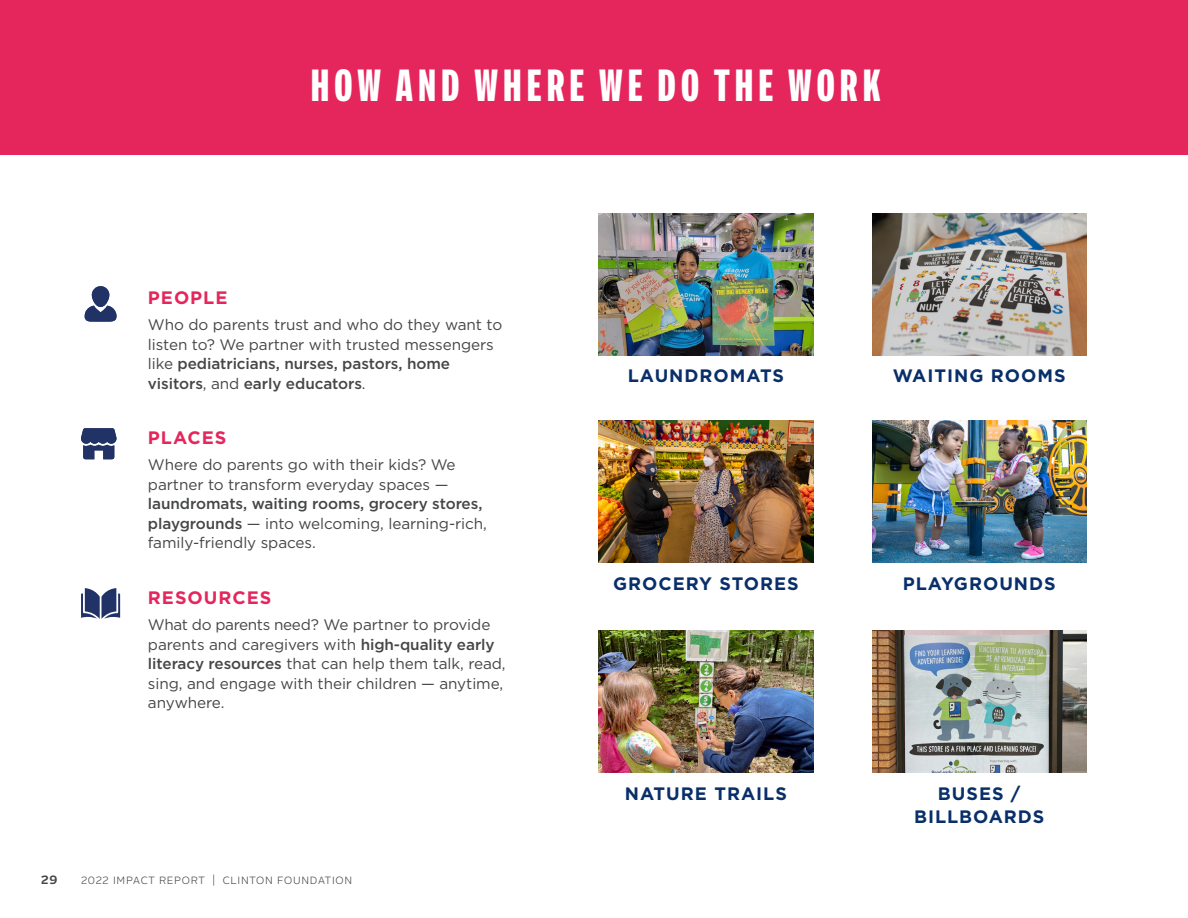
<style>
.page{position:relative;width:1188px;height:918px;background:#fff}
.page>*{position:absolute;margin:0;border:0;box-sizing:border-box;transform-origin:0 0}
.t1{font:900 45px "Alrightv 2 Compressed";letter-spacing:.1em;color:#fff}
.t2{font:700 18px/23.2px "Gotham";letter-spacing:.055em;color:#092f6a;text-align:center}
.t3{font:700 18px "Gotham";letter-spacing:.055em;color:#e5265c}
.t4{font:15.3px/19.5px "Gotham";letter-spacing:-.005em;color:#454647}
.t5{font:700 12px "Alrightv 2 Normal";color:#454647}
.t6{font:300 10.5px "Alrightv 2 Normal";letter-spacing:.075em;color:#454647}
.s1{font-weight:500}
</style>
<div class="page">
<div style="left:0;top:0;width:1188px;height:154px;background:#e5265c"></div>
<svg style="left:84px;top:286px;width:33px;height:36px"></svg>
<svg style="left:81px;top:428px;width:36px;height:31px"></svg>
<svg style="left:81px;top:588px;width:39px;height:31px"></svg>
<img style="left:599px;top:421px;width:214px;height:141px">
<img style="left:599px;top:631px;width:214px;height:142px">
<img style="left:872px;top:213px;width:214px;height:142px">
<img style="left:599px;top:213px;width:214px;height:142px">
<img style="left:872px;top:421px;width:214px;height:142px">
<img style="left:872px;top:631px;width:214px;height:142px">
<p class="t1" style="left:310px;top:53px;width:572px">HOW AND WHERE WE DO THE WORK</p>
<p class="t3" style="left:148px;top:287px;width:81px">PEOPLE</p>
<p class="t4" style="left:148px;top:315px;width:356px">Who do parents trust and who do they want to listen to? We partner with trusted messengers like <span class="s1">pediatricians, nurses, pastors, home visitors</span>, and <span class="s1">early educators</span>.</p>
<p class="t3" style="left:148px;top:427px;width:80px">PLACES</p>
<p class="t4" style="left:148px;top:455px;width:341px">Where do parents go with their kids? We partner to transform everyday spaces — <span class="s1">laundromats, waiting rooms, grocery stores, playgrounds</span> — into welcoming, learning-rich, family-friendly spaces.</p>
<p class="t3" style="left:148px;top:587px;width:125px">RESOURCES</p>
<p class="t4" style="left:148px;top:615px;width:359px">What do parents need? We partner to provide parents and caregivers with <span class="s1">high-quality early literacy resources</span> that can help them talk, read, sing, and engage with their children — anytime, anywhere.</p>
<p class="t6" style="left:81px;top:873px;width:136px">2022 IMPACT REPORT |</p>
<p class="t5" style="left:41px;top:871px;width:18px">29</p>
<p class="t6" style="left:223px;top:873px;width:131px">CLINTON FOUNDATION</p>
<p class="t2" style="left:628px;top:364px;width:158px">LAUNDROMATS</p>
<p class="t2" style="left:893px;top:364px;width:174px">WAITING ROOMS</p>
<p class="t2" style="left:613px;top:571px;width:187px">GROCERY STORES</p>
<p class="t2" style="left:903px;top:571px;width:154px">PLAYGROUNDS</p>
<p class="t2" style="left:625px;top:781px;width:164px">NATURE TRAILS</p>
<p class="t2" style="left:914px;top:781px;width:132px">BUSES /<br>BILLBOARDS</p>
</div>
